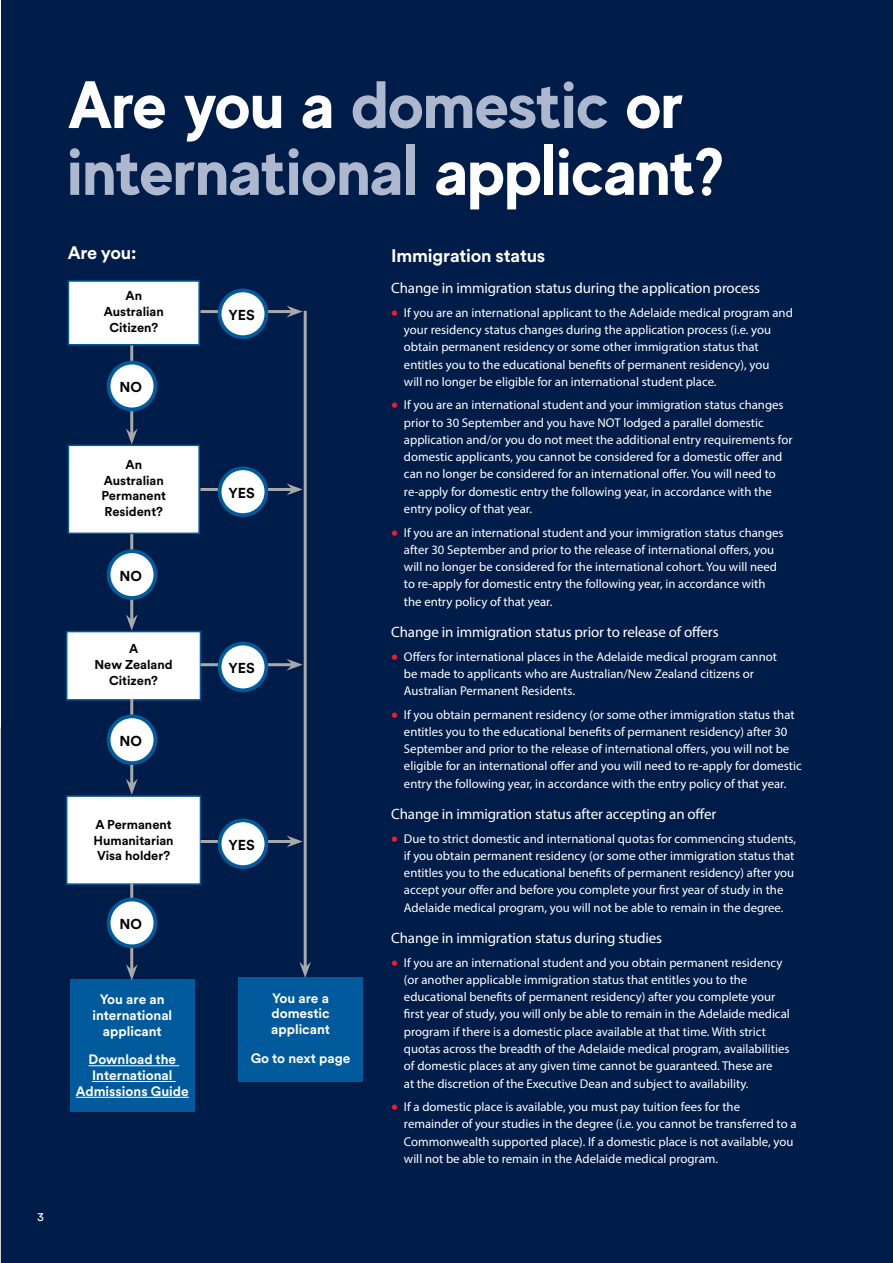
<style>
.page{position:relative;width:893px;height:1263px;background:#fff}
.page>*{position:absolute;margin:0;border:0;box-sizing:border-box;transform-origin:0 0}
.t1{font:700 66.9px/66.9px "MADE Evolve Sans";color:#adb8ce}
.t2{font:700 18px "Circular XX";letter-spacing:-.01em;color:#fff}
.t3{font:15px "Myriad Pro";letter-spacing:-.01em;color:#fff}
.t4{font:700 14.25px "Circular XX";color:#000}
.t5{font:700 13.5px/15.8px "Circular XX";color:#fff;text-align:center}
.t6{font:12.75px/17.2px "Myriad Pro";color:#fff}
.t7{font:700 12.75px/15.8px "Circular XX";color:#000;text-align:center}
.t8{font:12px "Circular XX";color:#fff}
.s1{color:#fff}
.s2{font-family:"Circular XX";font-weight:700;color:#ed1c2e}
</style>
<div class="page">
<div style="left:1px;top:0;width:892px;height:1263px;background:#001c48"></div>
<hr style="left:130px;top:344px;width:3px;height:90px;background:#a7a9ac">
<svg style="left:126px;top:428px;width:12px;height:16px"></svg>
<hr style="left:130px;top:531px;width:3px;height:89px;background:#a7a9ac">
<svg style="left:126px;top:614px;width:12px;height:16px"></svg>
<div style="left:68px;top:281px;width:131px;height:64px;background:#fff"></div>
<div style="left:68px;top:280px;width:132px;height:65px;border:2px solid #005a9c"></div>
<div style="left:68px;top:445px;width:131px;height:88px;background:#fff"></div>
<div style="left:68px;top:445px;width:132px;height:89px;border:2px solid #005a9c"></div>
<div style="left:67px;top:631px;width:133px;height:69px;background:#fff"></div>
<div style="left:66px;top:631px;width:135px;height:69px;border:2px solid #005a9c"></div>
<div style="left:67px;top:796px;width:133px;height:88px;background:#fff"></div>
<div style="left:66px;top:795px;width:135px;height:90px;border:2px solid #005a9c"></div>
<div style="left:70px;top:980px;width:125px;height:132px;background:#005a9c"></div>
<hr style="left:89px;top:1065px;width:90px;height:1px;background:#fff">
<hr style="left:92px;top:1081px;width:84px;height:1px;background:#fff">
<hr style="left:76px;top:1097px;width:113px;height:1px;background:#fff">
<div style="left:238px;top:977px;width:125px;height:105px;background:#005a9c"></div>
<hr style="left:130px;top:699px;width:3px;height:85px;background:#a7a9ac">
<svg style="left:126px;top:779px;width:12px;height:16px"></svg>
<hr style="left:130px;top:883px;width:3px;height:87px;background:#a7a9ac">
<svg style="left:126px;top:964px;width:12px;height:16px"></svg>
<div style="left:109px;top:363px;width:46px;height:46px;background:#fff;border-radius:50%"></div>
<div style="left:107px;top:361px;width:50px;height:50px;border:4px solid #005a9c;border-radius:50%"></div>
<div style="left:109px;top:551px;width:46px;height:47px;background:#fff;border-radius:50%"></div>
<div style="left:107px;top:549px;width:50px;height:51px;border:4px solid #005a9c;border-radius:50%"></div>
<div style="left:109px;top:716px;width:46px;height:47px;background:#fff;border-radius:50%"></div>
<div style="left:107px;top:714px;width:50px;height:51px;border:4px solid #005a9c;border-radius:50%"></div>
<div style="left:109px;top:899px;width:46px;height:47px;background:#fff;border-radius:50%"></div>
<div style="left:107px;top:898px;width:50px;height:50px;border:4px solid #005a9c;border-radius:50%"></div>
<hr style="left:200px;top:310px;width:92px;height:3px;background:#a7a9ac">
<svg style="left:287px;top:306px;width:16px;height:11px"></svg>
<div style="left:220px;top:290px;width:46px;height:47px;background:#fff;border-radius:50%"></div>
<div style="left:218px;top:288px;width:50px;height:51px;border:4px solid #005a9c;border-radius:50%"></div>
<hr style="left:200px;top:488px;width:92px;height:3px;background:#a7a9ac">
<svg style="left:287px;top:484px;width:16px;height:11px"></svg>
<div style="left:220px;top:468px;width:46px;height:47px;background:#fff;border-radius:50%"></div>
<div style="left:218px;top:466px;width:50px;height:51px;border:4px solid #005a9c;border-radius:50%"></div>
<hr style="left:200px;top:663px;width:92px;height:3px;background:#a7a9ac">
<svg style="left:287px;top:659px;width:16px;height:11px"></svg>
<div style="left:220px;top:643px;width:46px;height:47px;background:#fff;border-radius:50%"></div>
<div style="left:218px;top:642px;width:50px;height:50px;border:4px solid #005a9c;border-radius:50%"></div>
<hr style="left:200px;top:840px;width:92px;height:3px;background:#a7a9ac">
<svg style="left:287px;top:836px;width:16px;height:11px"></svg>
<div style="left:220px;top:820px;width:46px;height:47px;background:#fff;border-radius:50%"></div>
<div style="left:218px;top:818px;width:50px;height:51px;border:4px solid #005a9c;border-radius:50%"></div>
<hr style="left:304px;top:311px;width:3px;height:656px;background:#a7a9ac">
<svg style="left:299px;top:962px;width:12px;height:16px"></svg>
<p class="t8" style="left:37px;top:1208px;width:8px">3</p>
<h1 class="t1" style="left:68px;top:69px;width:657px"><span class="s1">Are you a</span> domestic <span class="s1">or </span>international <span class="s1">applicant?</span></h1>
<h2 class="t2" style="left:68px;top:240px;width:70px">Are you:</h2>
<h2 class="t2" style="left:391px;top:243px;width:156px">Immigration status</h2>
<p class="t3" style="left:391px;top:279px;width:371px">Change in immigration status during the application process</p>
<p class="t6" style="left:404px;top:304px;width:390px;text-indent:-13px"><span class="s2">•</span> If you are an international applicant to the Adelaide medical program and your residency status changes during the application process (i.e. you obtain permanent residency or some other immigration status that entitles you to the educational benefits of permanent residency), you<br>will no longer be eligible for an international student place.</p>
<p class="t6" style="left:404px;top:396px;width:390px;text-indent:-13px"><span class="s2">•</span> If you are an international student and your immigration status changes prior to 30 September and you have NOT lodged a parallel domestic application and/or you do not meet the additional entry requirements for domestic applicants, you cannot be considered for a domestic offer and can no longer be considered for an international offer. You will need to re-apply for domestic entry the following year, in accordance with the entry policy of that year.</p>
<p class="t6" style="left:404px;top:523px;width:381px;text-indent:-13px"><span class="s2">•</span> If you are an international student and your immigration status changes after 30 September and prior to the release of international offers, you will no longer be considered for the international cohort. You will need to re-apply for domestic entry the following year, in accordance with the entry policy of that year.</p>
<p class="t3" style="left:391px;top:623px;width:329px">Change in immigration status prior to release of offers</p>
<p class="t6" style="left:404px;top:647px;width:374px;text-indent:-13px"><span class="s2">•</span> Offers for international places in the Adelaide medical program cannot be made to applicants who are Australian/New Zealand citizens or<br>Australian Permanent Residents.</p>
<p class="t6" style="left:404px;top:705px;width:399px;text-indent:-13px"><span class="s2">•</span> If you obtain permanent residency (or some other immigration status that entitles you to the educational benefits of permanent residency) after 30<br>September and prior to the release of international offers, you will not be eligible for an international offer and you will need to re-apply for domestic entry the following year, in accordance with the entry policy of that year.</p>
<p class="t3" style="left:391px;top:805px;width:327px">Change in immigration status after accepting an offer</p>
<p class="t6" style="left:404px;top:830px;width:394px;text-indent:-13px"><span class="s2">•</span> Due to strict domestic and international quotas for commencing students, if you obtain permanent residency (or some other immigration status that entitles you to the educational benefits of permanent residency) after you accept your offer and before you complete your first year of study in the Adelaide medical program, you will not be able to remain in the degree.</p>
<p class="t3" style="left:391px;top:929px;width:273px">Change in immigration status during studies</p>
<p class="t6" style="left:404px;top:954px;width:387px;text-indent:-13px"><span class="s2">•</span> If you are an international student and you obtain permanent residency (or another applicable immigration status that entitles you to the educational benefits of permanent residency) after you complete your first year of study, you will only be able to remain in the Adelaide medical program if there is a domestic place available at that time. With strict quotas across the breadth of the Adelaide medical program, availabilities of domestic places at any given time cannot be guaranteed. These are<br>at the discretion of the Executive Dean and subject to availability.</p>
<p class="t6" style="left:404px;top:1098px;width:394px;text-indent:-13px"><span class="s2">•</span> If a domestic place is available, you must pay tuition fees for the remainder of your studies in the degree (i.e. you cannot be transferred to a Commonwealth supported place). If a domestic place is not available, you will not be able to remain in the Adelaide medical program.</p>
<p class="t7" style="left:104px;top:287px;width:62px">An<br>Australian<br>Citizen?</p>
<p class="t4" style="left:229px;top:305px;width:28px">YES</p>
<p class="t4" style="left:119px;top:377px;width:24px">NO</p>
<p class="t7" style="left:102px;top:456px;width:66px">An<br>Australian<br>Permanent<br>Resident?</p>
<p class="t4" style="left:229px;top:483px;width:28px">YES</p>
<p class="t4" style="left:119px;top:566px;width:24px">NO</p>
<p class="t7" style="left:95px;top:640px;width:80px">A<br>New Zealand<br>Citizen?</p>
<p class="t4" style="left:229px;top:658px;width:28px">YES</p>
<p class="t4" style="left:119px;top:731px;width:24px">NO</p>
<p class="t7" style="left:93px;top:816px;width:82px;text-align:left">A Permanent<br>Humanitarian<br>Visa holder?</p>
<p class="t4" style="left:229px;top:835px;width:28px">YES</p>
<p class="t4" style="left:119px;top:914px;width:24px">NO</p>
<p class="t5" style="left:271px;top:989px;width:60px;text-align:justify">You are a domestic applicant</p>
<p class="t5" style="left:251px;top:1049px;width:101px">Go to next page</p>
<p class="t5" style="left:92px;top:991px;width:81px">You are an international applicant</p>
<p class="t5" style="left:76px;top:1051px;width:114px">Download the<br>International<br>Admissions Guide</p>
</div>
